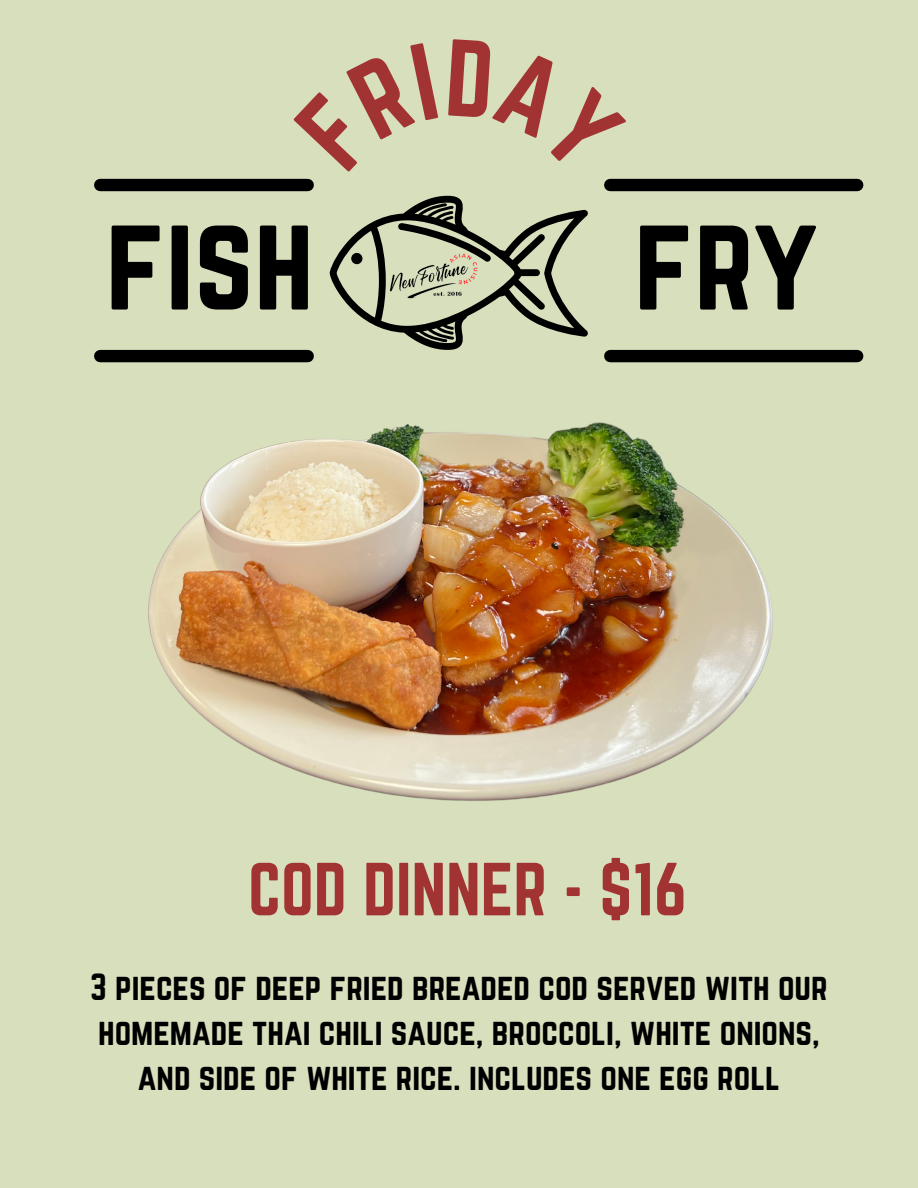
<style>
.page{position:relative;width:918px;height:1188px;background:#d7dfbc}
.page>*{position:absolute;margin:0;border:0;box-sizing:border-box;transform-origin:0 0}
.t1{font:120px "Norwester";color:#000}
.t2{font:65.7px "Norwester";color:#a23333}
.t3{font:33.15px/45px "Norwester";color:#000;text-align:center}
</style>
<div class="page">
<div style="left:100px;top:350px;width:208px;height:12px;background:#000"></div>
<div style="left:610px;top:350px;width:247px;height:12px;background:#000"></div>
<div style="left:100px;top:179px;width:208px;height:12px;background:#000"></div>
<div style="left:610px;top:179px;width:247px;height:12px;background:#000"></div>
<svg style="left:330px;top:196px;width:258px;height:154px"></svg>
<img style="left:385px;top:251px;width:95px;height:58px">
<img style="left:148px;top:422px;width:625px;height:379px">
<h2 class="t1" style="left:106px;top:190px;width:210px">fish</h2>
<p class="t1" style="left:634px;top:190px;width:185px">fry</p>
<h2 class="t2" style="left:248px;top:850px;width:440px">COD DINNER - $16</h2>
<p class="t3" style="left:90px;top:964px;width:739px">3 pieces of deep fried breaded cod served with our homemade thai chili sauce, broccoli, white onions, and side of white rice. includes one egg roll</p>
</div>
